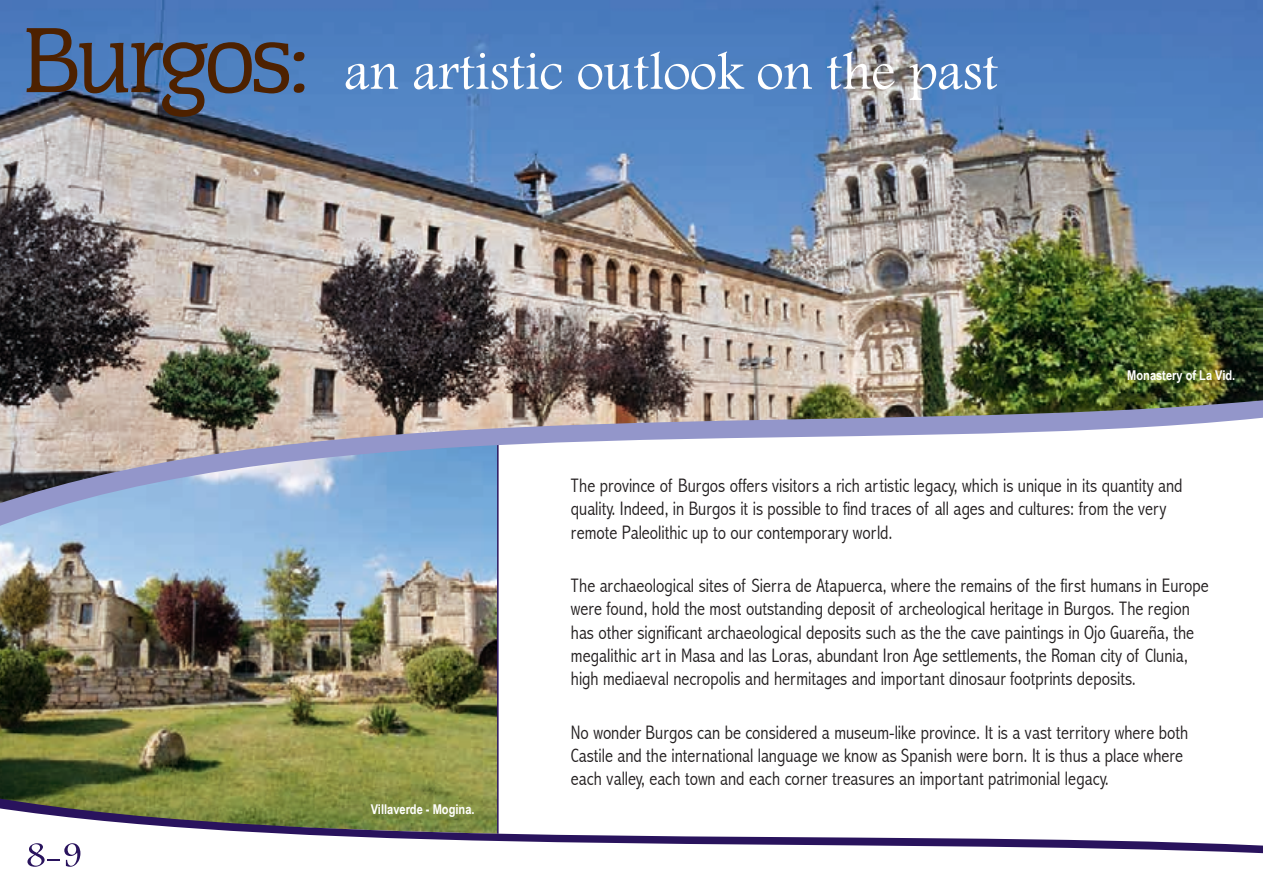
<style>
.page{position:relative;width:1263px;height:893px;background:#fff}
.page>*{position:absolute;margin:0;border:0;box-sizing:border-box;transform-origin:0 0}
.t1{font:54px "Andalus";color:#fff}
.t2{font:300 condensed 19.5px/23.4px "Abadi";color:#231f20}
.t3{font:700 13.5px "Arial Narrow";color:#fff}
.s1{font-family:"Congress T";font-size:96px;color:#4d2100}
</style>
<div class="page">
<img style="left:0;top:531px;width:497px;height:265px">
<img style="left:0;top:0;width:1263px;height:391px">
<hr style="left:497px;top:440px;width:2px;height:397px;background:#29135d">
<svg style="left:0;top:391px;width:1263px;height:140px"></svg>
<svg style="left:0;top:796px;width:1262px;height:61px"></svg>
<svg style="left:27px;top:843px;width:53px;height:24px"></svg>
<svg style="left:1262px;top:0;width:1px;height:276px"></svg>
<h1 class="t1" style="left:21px;top:33px;width:978px"><span class="s1">Burgos:</span> an artistic outlook on the past</h1>
<p class="t3" style="left:1127px;top:367px;width:110px">Monastery of La Vid.</p>
<p class="t3" style="left:371px;top:801px;width:105px">Villaverde - Mogina.</p>
<p class="t2" style="left:571px;top:474px;width:613px">The province of Burgos offers visitors a rich artistic legacy, which is unique in its quantity and quality. Indeed, in Burgos it is possible to find traces of all ages and cultures: from the very remote Paleolithic up to our contemporary world.</p>
<p class="t2" style="left:571px;top:574px;width:639px">The archaeological sites of Sierra de Atapuerca, where the remains of the first humans in Europe were found, hold the most outstanding deposit of archeological heritage in Burgos. The region has other significant archaeological deposits such as the the cave paintings in Ojo Guareña, the megalithic art in Masa and las Loras, abundant Iron Age settlements, the Roman city of Clunia, high mediaeval necropolis and hermitages and important dinosaur footprints deposits.</p>
<p class="t2" style="left:571px;top:721px;width:619px">No wonder Burgos can be considered a museum-like province. It is a vast territory where both<br>Castile and the international language we know as Spanish were born. It is thus a place where each valley, each town and each corner treasures an important patrimonial legacy.</p>
</div>
